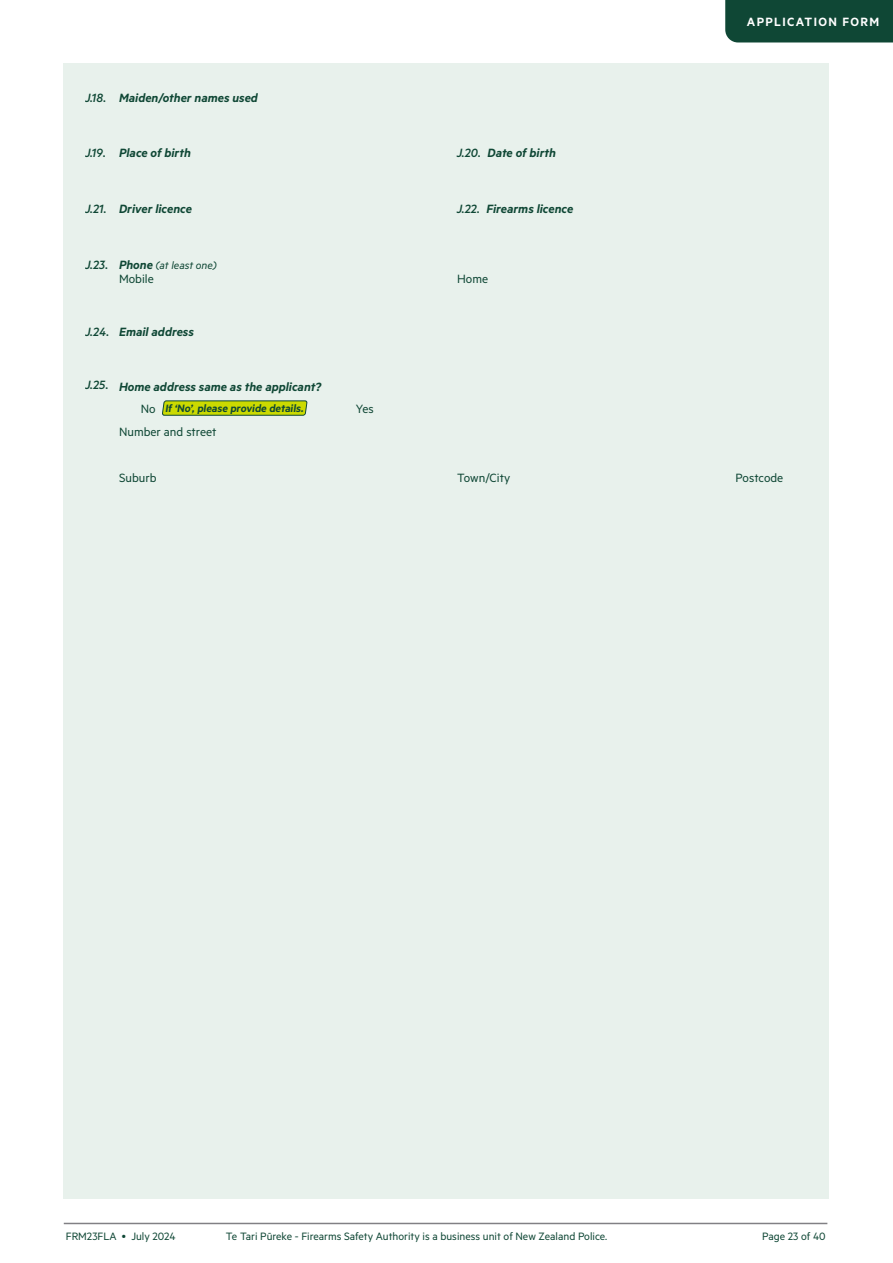
<style>
.page{position:relative;width:893px;height:1263px;background:#fff}
.page>*{position:absolute;margin:0;border:0;box-sizing:border-box;transform-origin:0 0}
.t1{font:italic 600 13.5px "Metric";color:#0f4735}
.t2{font:13.5px "Metric";color:#0f4735}
.t3{font:600 13.5px "Metric";letter-spacing:.1em;color:#fff}
.t4{font:12px "Metric";color:#0f4735}
.t5{font:600 12px "Metric";color:#0f4735}
.t6{font:italic 12px "Metric";color:#0f4735}
.s1{font-weight:500}
.s2{font-weight:500;font-style:normal}
.s3{font-weight:500;font-size:13.5px}
.s4{font-weight:500;font-style:normal;font-size:13.5px}
.s5{font-weight:600;font-size:13.5px}
.s6{font-weight:400;font-size:13.5px}
</style>
<div class="page">
<div style="left:725px;top:0;width:168px;height:42px;background:#0f4735"></div>
<div style="left:64px;top:64px;width:765px;height:1135px;background:#e8f1ec"></div>
<svg style="left:162px;top:400px;width:146px;height:16px"></svg>
<hr style="left:64px;top:1223px;width:763px;height:1px;background:#818084">
<p class="t1" style="left:85px;top:89px;width:174px"><span class="s1">J.18</span><span class="s2">.</span> Maiden/other names used</p>
<p class="t1" style="left:85px;top:145px;width:107px"><span class="s1">J.19</span><span class="s2">.</span> Place of birth</p>
<p class="t1" style="left:457px;top:145px;width:101px"><span class="s1">J.20</span><span class="s2">.</span> Date of birth</p>
<p class="t1" style="left:85px;top:201px;width:108px"><span class="s1">J.21</span><span class="s2">.</span> Driver licence</p>
<p class="t1" style="left:457px;top:201px;width:118px"><span class="s1">J.22</span><span class="s2">.</span> Firearms licence</p>
<p class="t6" style="left:85px;top:258px;width:133px"><span class="s3">J.23</span><span class="s4">.</span> <span class="s5">Phone</span> (at least one)</p>
<p class="t2" style="left:119px;top:271px;width:36px">Mobile</p>
<p class="t2" style="left:457px;top:271px;width:32px">Home</p>
<p class="t1" style="left:85px;top:323px;width:110px"><span class="s1">J.24</span><span class="s2">.</span> Email address</p>
<p class="t3" style="left:747px;top:14px;width:134px">APPLICATION FORM</p>
<p class="t1" style="left:85px;top:379px;width:238px"><span class="s1">J.25</span><span class="s2">.</span> Home address same as the applicant?</p>
<p class="t5" style="left:141px;top:401px;width:166px"><span class="s6">N o</span> If ‘No’,please provide details.</p>
<p class="t2" style="left:356px;top:401px;width:20px">Yes</p>
<p class="t2" style="left:119px;top:424px;width:99px">Number and street</p>
<p class="t2" style="left:119px;top:470px;width:39px">Suburb</p>
<p class="t2" style="left:457px;top:470px;width:55px">Town/City</p>
<p class="t2" style="left:736px;top:470px;width:49px">Postcode</p>
<p class="t4" style="left:66px;top:1229px;width:111px">FRM23FLA • July 2024</p>
<p class="t4" style="left:226px;top:1229px;width:383px">Te Tari Pūreke - Firearms Safety Authority is a business unit of New Zealand Police.</p>
<p class="t4" style="left:762px;top:1229px;width:65px">Page 23 of 40</p>
</div>
